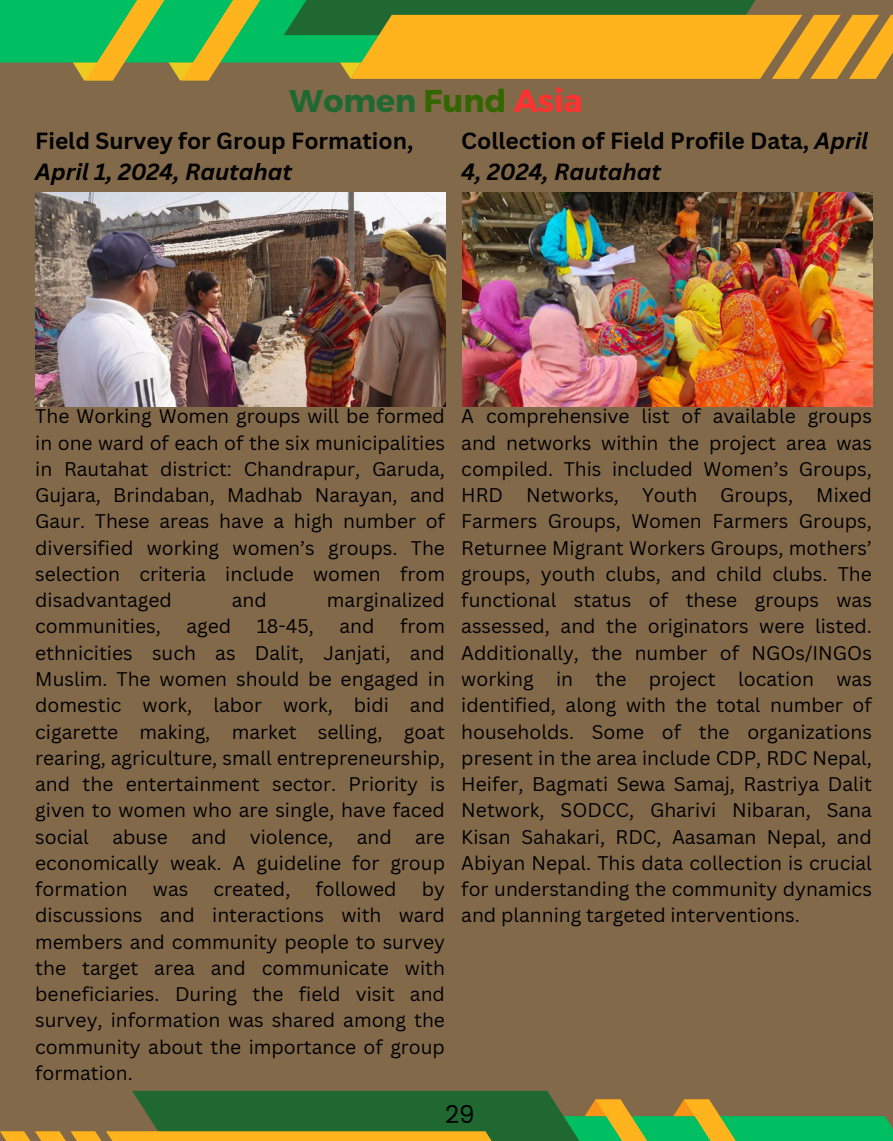
<style>
.page{position:relative;width:893px;height:1141px;background:#fff}
.page>*{position:absolute;margin:0;border:0;box-sizing:border-box;transform-origin:0 0}
.t1{font:700 31.5px "Montserrat";color:#206832}
.t2{font:24.5px "Poppins";color:#000}
.t3{font:700 22.75px/31.5px "Canva Sans";color:#000}
.t4{font:19.25px/26.2px "Canva Sans";color:#000;text-align:justify}
.s1{color:#360}
.s2{color:#ff3131}
.s3{font-style:italic}
</style>
<div class="page">
<div style="left:0;top:0;width:892px;height:1141px;background:#826949"></div>
<svg style="left:0;top:0;width:892px;height:80px;background:#95a336"></svg>
<svg style="left:0;top:1090px;width:892px;height:51px"></svg>
<img style="left:35px;top:192px;width:410px;height:214px">
<img style="left:463px;top:192px;width:409px;height:214px">
<h1 class="t1" style="left:289px;top:80px;width:295px">Women <span class="s1">Fund</span> <span class="s2">Asia</span></h1>
<h2 class="t3" style="left:35px;top:124px;width:379px">Field Survey for Group Formation,<br><span class="s3">April 1, 2024, Rautahat</span></h2>
<p class="t3" style="left:461px;top:124px;width:408px">Collection of Field Profile Data, <span class="s3">April<br>4, 2024, Rautahat</span></p>
<p class="t4" style="left:35px;top:403px;width:411px">The Working Women groups will be formed in one ward of each of the six municipalities in Rautahat district: Chandrapur, Garuda, Gujara, Brindaban, Madhab Narayan, and Gaur. These areas have a high number of diversified working women’s groups. The selection criteria include women from disadvantaged</p>
<p class="t4" style="left:232px;top:586px;width:37px">and</p>
<p class="t4" style="left:327px;top:586px;width:119px">marginalized</p>
<p class="t4" style="left:35px;top:613px;width:411px;text-indent:365px">from ethnicities such as Dalit, Janjati, and Muslim. The women should be engaged in domestic work, labor work, bidi and cigarette making, market selling, goat rearing, agriculture, small entrepreneurship, and the entertainment sector. Priority is given to women who are single, have faced social abuse and violence, and are economically weak. A guideline for group formation</p>
<p class="t4" style="left:35px;top:613px;width:127px">communities,</p>
<p class="t4" style="left:186px;top:613px;width:46px">aged</p>
<p class="t4" style="left:257px;top:613px;width:59px">18-45,</p>
<p class="t4" style="left:339px;top:613px;width:37px">and</p>
<p class="t4" style="left:153px;top:875px;width:37px">was</p>
<p class="t4" style="left:213px;top:875px;width:78px">created,</p>
<p class="t4" style="left:315px;top:875px;width:82px">followed</p>
<p class="t4" style="left:35px;top:875px;width:411px;text-indent:386px">by discussions and interactions with ward members and community people to survey the target area and communicate with beneficiaries. During the field visit and survey, information was shared among the community about the importance of group formation.</p>
<h2 class="t4" style="left:461px;top:403px;width:412px">A comprehensive list of available groups and networks within the project area was compiled. This included Women’s Groups, HRD Networks, Youth Groups, Mixed Farmers Groups, Women Farmers Groups, Returnee Migrant Workers Groups, mothers’ groups, youth clubs, and child clubs. The functional status of these groups was assessed, and the originators were listed.<br>Additionally, the number of NGOs/INGOs working in the project location was identified, along with the total number of households. Some of the organizations present in the area include CDP, RDC Nepal, Heifer, Bagmati Sewa Samaj, Rastriya Dalit Network, SODCC, Gharivi Nibaran, Sana Kisan Sahakari, RDC, Aasaman Nepal, and Abiyan Nepal. This data collection is crucial for understanding the community dynamics and planning targeted interventions.</h2>
<p class="t2" style="left:445px;top:1096px;width:31px">29</p>
</div>
